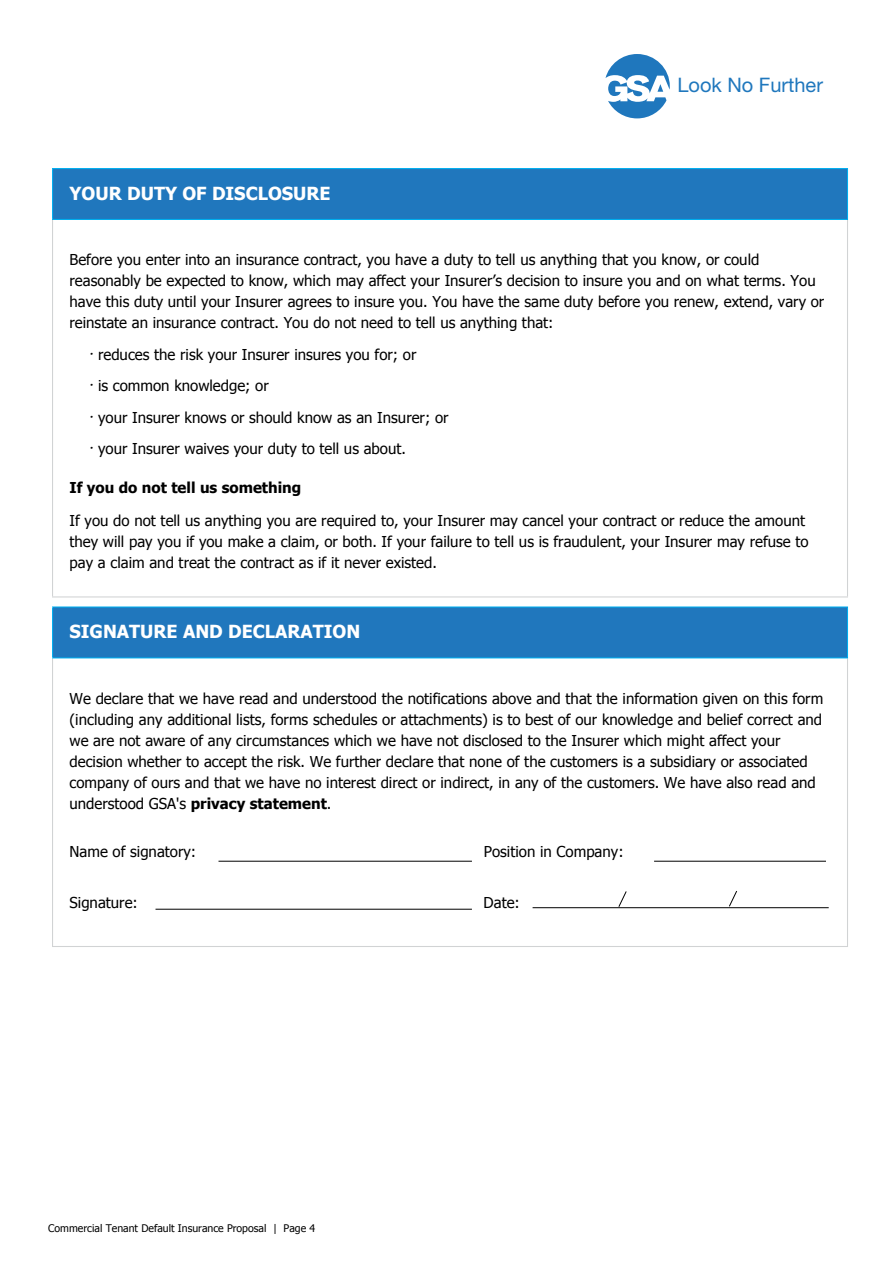
<style>
.page{position:relative;width:893px;height:1263px;background:#fff}
.page>*{position:absolute;margin:0;border:0;box-sizing:border-box;transform-origin:0 0}
.t1{font:19.95px "Helvetica Neue LT Std";color:#1f77bd}
.t2{font:700 18px "Tahoma";color:#fff}
.t3{font:15px/21px "Tahoma";color:#000}
.t4{font:700 15px "Tahoma";color:#000}
.t5{font:10.5px "Tahoma";color:#000}
.s1{font-family:"Merriweather"}
.s2{font-weight:700}
</style>
<div class="page">
<svg style="left:605px;top:54px;width:65px;height:64px"></svg>
<div style="left:53px;top:169px;width:794px;height:50px;background:#2077bd"></div>
<hr style="left:52px;top:220px;width:1px;height:376px;background:#d1d3d4">
<hr style="left:847px;top:220px;width:1px;height:376px;background:#d1d3d4">
<hr style="left:52px;top:596px;width:796px;height:1px;background:#d1d3d4">
<hr style="left:52px;top:168px;width:796px;height:1px;background:#00aeef">
<hr style="left:52px;top:169px;width:1px;height:50px;background:#00aeef">
<hr style="left:847px;top:169px;width:1px;height:50px;background:#00aeef">
<hr style="left:52px;top:219px;width:796px;height:1px;background:#00aeef">
<div style="left:53px;top:607px;width:794px;height:51px;background:#2077bd"></div>
<hr style="left:52px;top:658px;width:1px;height:288px;background:#d1d3d4">
<hr style="left:847px;top:658px;width:1px;height:288px;background:#d1d3d4">
<hr style="left:52px;top:946px;width:796px;height:1px;background:#d1d3d4">
<hr style="left:52px;top:606px;width:796px;height:1px;background:#00aeef">
<hr style="left:52px;top:607px;width:1px;height:50px;background:#00aeef">
<hr style="left:847px;top:607px;width:1px;height:50px;background:#00aeef">
<hr style="left:52px;top:657px;width:796px;height:1px;background:#00aeef">
<hr style="left:218px;top:861px;width:254px;height:1px;background:#000">
<hr style="left:156px;top:909px;width:316px;height:1px;background:#000">
<hr style="left:654px;top:861px;width:172px;height:1px;background:#000">
<hr style="left:533px;top:907px;width:296px;height:1px;background:#000">
<svg style="left:618px;top:891px;width:9px;height:16px"></svg>
<svg style="left:729px;top:891px;width:8px;height:16px"></svg>
<p class="t2" style="left:70px;top:181px;width:263px">YOUR DUTY OF DISCLOSURE</p>
<h1 class="t1" style="left:677px;top:73px;width:147px">Look No Further</h1>
<p class="t3" style="left:70px;top:249px;width:756px">Before you enter into an insurance contract, you have a duty to tell us anything that you know, or could reasonably be expected to know, which may affect your Insurer’s decision to insure you and on what terms. You have this duty until your Insurer agrees to insure you. You have the same duty before you renew, extend, vary or reinstate an insurance contract. You do not need to tell us anything that:</p>
<p class="t3" style="left:89px;top:338px;width:361px;line-height:31.5px"><span class="s1">·</span> reduces the risk your Insurer insures you for; or<br><span class="s1">·</span> is common knowledge; or<br><span class="s1">·</span> your Insurer knows or should know as an Insurer; or <span class="s1">·</span> your Insurer waives your duty to tell us about.</p>
<p class="t4" style="left:70px;top:477px;width:233px">If you do not tell us something</p>
<p class="t3" style="left:70px;top:510px;width:740px">If you do not tell us anything you are required to, your Insurer may cancel your contract or reduce the amount they will pay you if you make a claim, or both. If your failure to tell us is fraudulent, your Insurer may refuse to pay a claim and treat the contract as if it never existed.</p>
<p class="t2" style="left:70px;top:619px;width:292px">SIGNATURE AND DECLARATION</p>
<p class="t3" style="left:70px;top:687px;width:755px">We declare that we have read and understood the notifications above and that the information given on this form (including any additional lists, forms schedules or attachments) is to best of our knowledge and belief correct and we are not aware of any circumstances which we have not disclosed to the Insurer which might affect your decision whether to accept the risk. We further declare that none of the customers is a subsidiary or associated company of ours and that we have no interest direct or indirect, in any of the customers. We have also read and understood GSA's <span class="s2">privacy statement</span>.</p>
<p class="t3" style="left:70px;top:840px;width:128px">Name of signatory:</p>
<p class="t3" style="left:484px;top:840px;width:141px">Position in Company:</p>
<p class="t3" style="left:70px;top:891px;width:70px">Signature:</p>
<p class="t3" style="left:484px;top:891px;width:38px">Date:</p>
<p class="t5" style="left:48px;top:1221px;width:268px">Commercial Tenant Default Insurance Proposal | Page 4</p>
</div>
